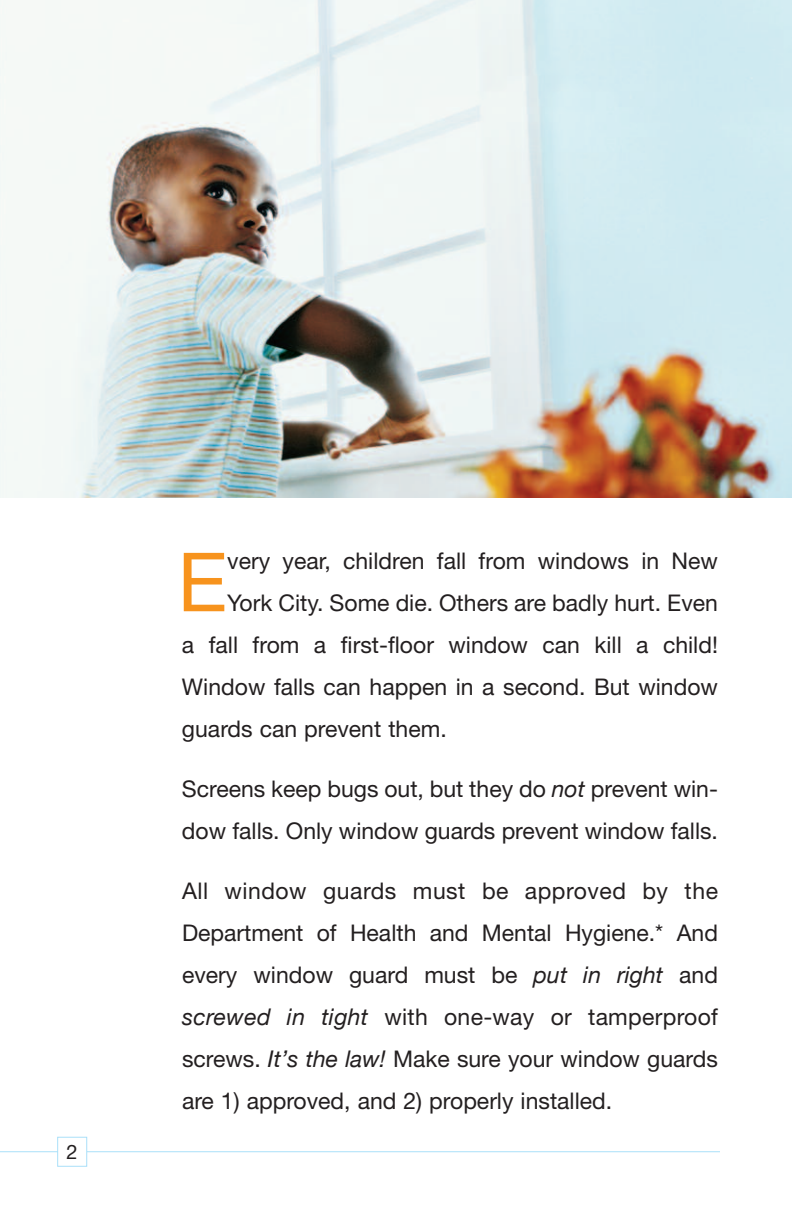
<style>
.page{position:relative;width:792px;height:1224px;background:#fff}
.page>*{position:absolute;margin:0;border:0;box-sizing:border-box;transform-origin:0 0}
.t1{font:81.8px "Helvetica Neue";color:#f7931d}
.t2{font:23px/42px "Helvetica Neue";color:#231f20}
.t3{font:20px "Helvetica Neue";color:#231f20}
.s1{font-style:italic}
</style>
<div class="page">
<img style="left:0;top:0;width:792px;height:498px">
<hr style="left:0;top:1151px;width:720px;height:1px;background:#aae0f9">
<div style="left:58px;top:1138px;width:28px;height:28px;background:#fff"></div>
<div style="left:57px;top:1137px;width:30px;height:30px;border:1px solid #aae0f9"></div>
<p class="t3" style="left:66px;top:1144px;width:13px">2</p>
<h1 class="t1" style="left:177px;top:553px;width:51px">E</h1>
<p class="t2" style="left:227px;top:542px;width:492px">very year, children fall from windows in New</p>
<p class="t2" style="left:227px;top:584px;width:492px">York City. Some die. Others are badly hurt. Even</p>
<p class="t2" style="left:182px;top:626px;width:538px">a fall from a first-floor window can kill a child!</p>
<p class="t2" style="left:182px;top:668px;width:538px">Window falls can happen in a second. But window</p>
<p class="t2" style="left:182px;top:710px;width:266px">guards can prevent them.</p>
<p class="t2" style="left:182px;top:770px;width:538px">Screens keep bugs out, but they do <span class="s1">not</span> prevent win&shy;dow falls. Only window guards prevent window falls.</p>
<p class="t2" style="left:182px;top:872px;width:538px;text-align:justify">All window guards must be approved by the Department of Health and Mental Hygiene.* And every window guard must be <span class="s1">put in right</span> and <span class="s1">screwed in tight</span> with one-way or tamperproof screws. <span class="s1">It’s the law!</span> Make sure your window guards are 1) approved, and 2) properly installed.</p>
</div>
